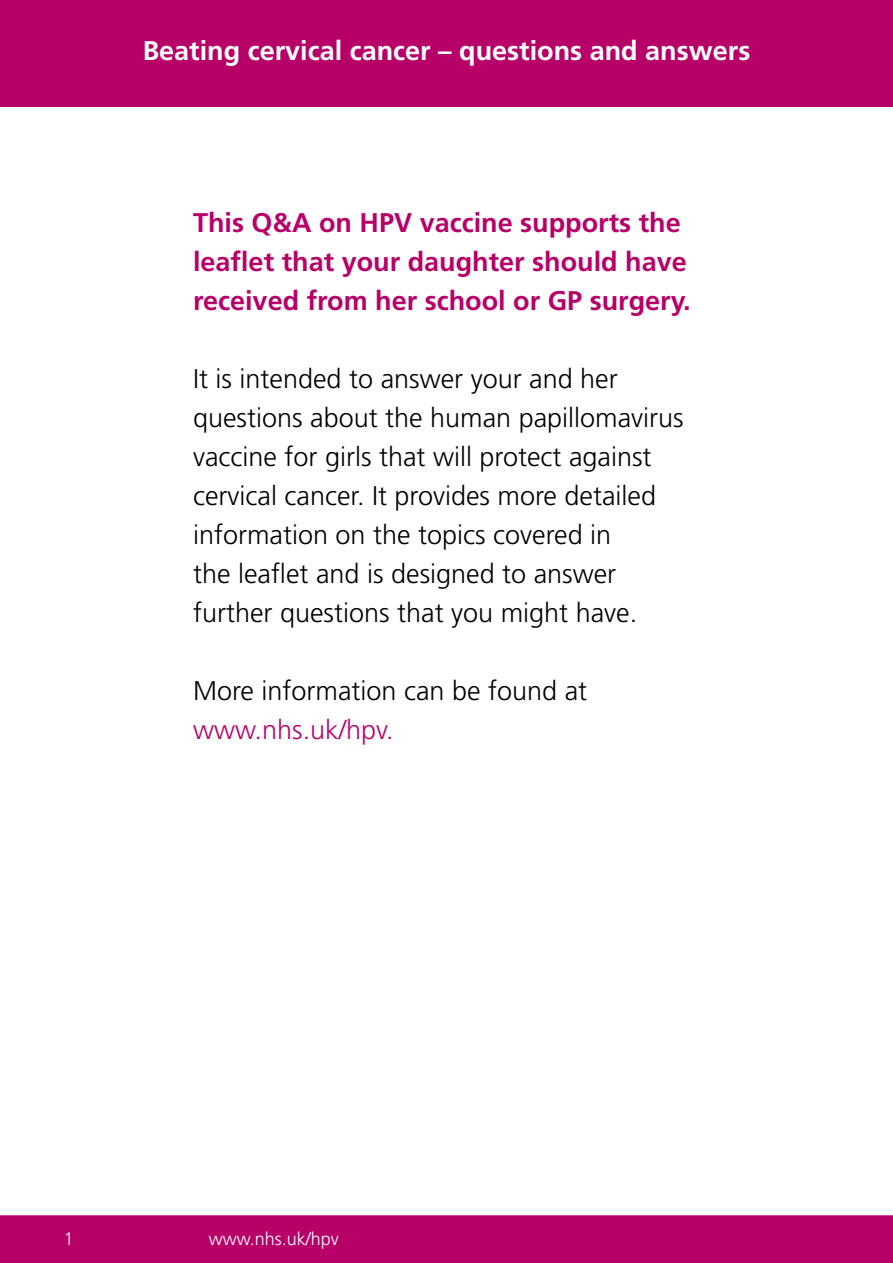
<style>
.page{position:relative;width:893px;height:1263px;background:#fff}
.page>*{position:absolute;margin:0;border:0;box-sizing:border-box;transform-origin:0 0}
.t1{font:300 27px/39px "Frutiger";color:#000}
.t2{font:700 27px/39px "Frutiger";color:#b80069}
.t3{font:700 27px "Frutiger";color:#fff}
.t4{font:300 18px "Frutiger";color:#fff}
.s1{color:#b80069}
</style>
<div class="page">
<div style="left:0;top:0;width:893px;height:106px;background:#b80069"></div>
<div style="left:0;top:1216px;width:893px;height:47px;background:#b80069"></div>
<p class="t3" style="left:143px;top:35px;width:609px">Beating cervical cancer – questions and answers</p>
<h2 class="t2" style="left:193px;top:203px;width:499px">This Q&amp;A on HPV vaccine supports the leaflet that your daughter should have received from her school or GP surgery.</h2>
<p class="t1" style="left:193px;top:360px;width:492px">It is intended to answer your and her questions about the human papillomavirus vaccine for girls that will protect against cervical cancer. It provides more detailed information on the topics covered in<br>the leaflet and is designed to answer further questions that you might have.</p>
<p class="t1" style="left:193px;top:672px;width:396px">More information can be found at <span class="s1">www.nhs.uk/hpv.</span></p>
<p class="t4" style="left:64px;top:1229px;width:12px">1</p>
<p class="t4" style="left:209px;top:1228px;width:132px">www.nhs.uk/hpv</p>
</div>
